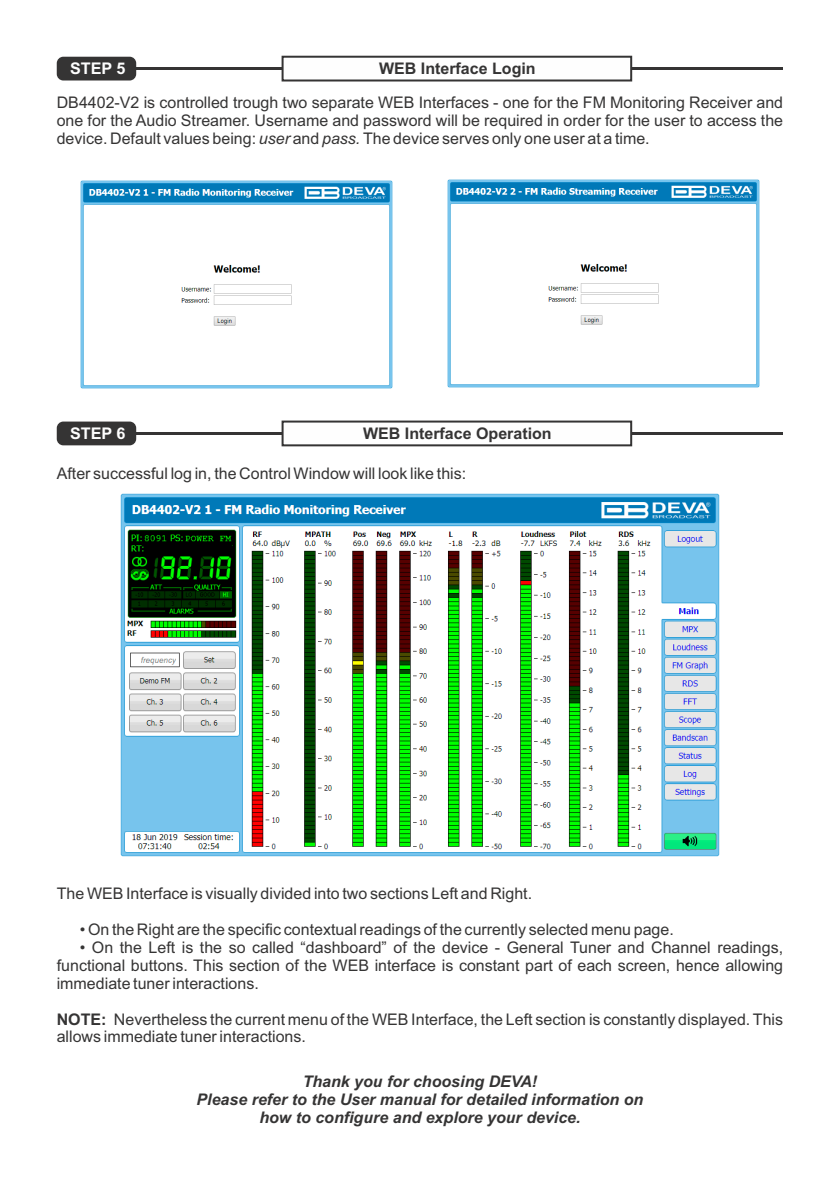
<style>
.page{position:relative;width:840px;height:1191px;background:#fff}
.page>*{position:absolute;margin:0;border:0;box-sizing:border-box;transform-origin:0 0}
.t1{font:16px/17.8px "Arial";color:#353434;text-align:justify}
.t2{font:italic 700 16px/17.8px "Arial";color:#353434;text-align:center}
.t3{font:700 16px "Arial";color:#353434}
.t4{font:700 16px "Arial";color:#fefefe}
.s1{font-style:italic}
.s2{font-weight:700}
</style>
<div class="page">
<img style="left:120px;top:493px;width:599px;height:363px">
<img style="left:447px;top:180px;width:312px;height:208px">
<img style="left:80px;top:180px;width:312px;height:208px">
<div style="left:57px;top:421px;width:79px;height:24px;background:#353434;border-radius:7px"></div>
<hr style="left:130px;top:67px;width:652px;height:3px;background:#353434">
<div style="left:57px;top:57px;width:79px;height:23px;background:#353434;border-radius:7px"></div>
<svg style="left:281px;top:55px;width:351px;height:27px"></svg>
<hr style="left:130px;top:432px;width:652px;height:3px;background:#353434">
<svg style="left:281px;top:420px;width:351px;height:27px"></svg>
<p class="t4" style="left:70px;top:63px;width:57px">STEP 5</p>
<p class="t3" style="left:379px;top:62px;width:158px">WEB Interface Login</p>
<p class="t1" style="left:57px;top:95px;width:727px">DB4402-V2 is controlled trough two separate WEB Interfaces - one for the FM Monitoring Receiver and one for the Audio Streamer. Username and password will be required in order for the user to access the device. Default values being: <span class="s1">user</span> and <span class="s1">pass.</span> The device serves only one user at a time.</p>
<p class="t4" style="left:70px;top:427px;width:57px">STEP 6</p>
<p class="t3" style="left:363px;top:427px;width:190px">WEB Interface Operation</p>
<p class="t1" style="left:57px;top:465px;width:411px">After successful log in, the Control Window will look like this:</p>
<p class="t1" style="left:57px;top:886px;width:476px">The WEB Interface is visually divided into two sections Left and Right.</p>
<p class="t1" style="left:80px;top:922px;width:595px">• On the Right are the specific contextual readings of the currently selected menu page.</p>
<p class="t1" style="left:57px;top:940px;width:727px;text-indent:23px">• On the Left is the so called “dashboard” of the device - General Tuner and Channel readings, functional buttons. This section of the WEB interface is constant part of each screen, hence allowing immediate tuner interactions.</p>
<p class="t1" style="left:57px;top:1011px;width:727px"><span class="s2">NOTE:</span> Nevertheless the current menu of the WEB Interface, the Left section is constantly displayed. This allows immediate tuner interactions.</p>
<p class="t2" style="left:196px;top:1073px;width:448px">Thank you for choosing DEVA!<br>Please refer to the User manual for detailed information on how to configure and explore your device.</p>
</div>
